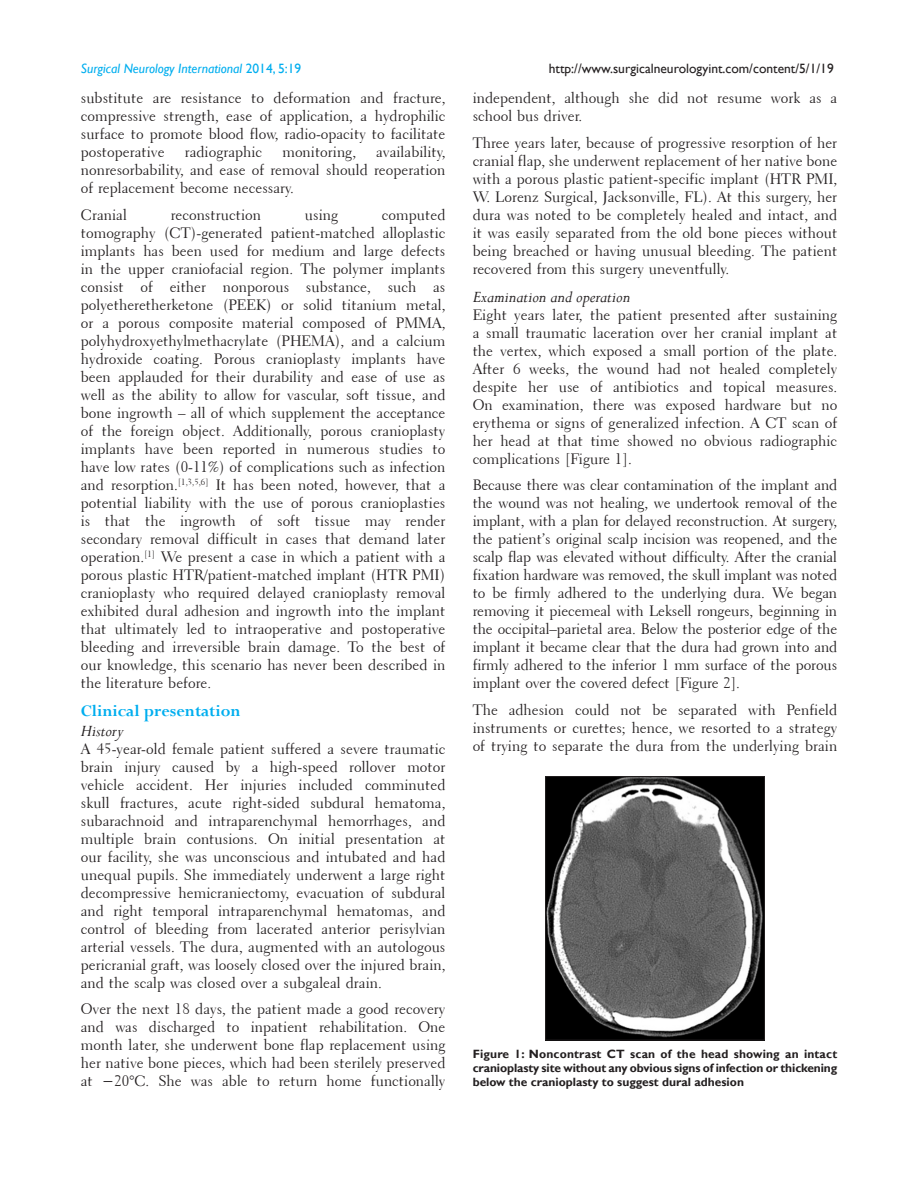
<style>
.page{position:relative;width:918px;height:1188px;background:#fff}
.page>*{position:absolute;margin:0;border:0;box-sizing:border-box;transform-origin:0 0}
.t1{font:italic 18px "Perpetua";color:#231f20}
.t2{font:700 18px "Perpetua";color:#00aeef}
.TX{font:15px/18px "Transitional 521 BT Roman A";color:#231f20;text-align:justify}
.t3{font:13.5px "Gill Sans";color:#231f20}
.t4{font:italic 13.5px "Gill Sans";color:#00aeef}
.FGC{font:700 12px/14.4px "Gill Sans";color:#231f20;text-align:justify}
.s1{font-style:normal}
</style>
<div class="page">
<img style="left:547px;top:778px;width:216px;height:260px">
<div style="left:545px;top:776px;width:220px;height:264px;border:1px solid #231f20"></div>
<p class="t4" style="left:81px;top:61px;width:222px">Surgical Neurology International <span class="s1">2014, 5:19</span></p>
<p class="t3" style="left:549px;top:61px;width:287px">http://www.surgicalneurologyint.com/content/5/1/19</p>
<p class="TX" style="left:81px;top:89px;width:366px">substitute are resistance to deformation and fracture, compressive strength, ease of application, a hydrophilic surface to promote blood flow, radio‑opacity to facilitate postoperative</p>
<p class="TX" style="left:473px;top:89px;width:366px">independent, although she did not resume work as a school bus driver.</p>
<p class="TX" style="left:473px;top:134px;width:366px">Three years later, because of progressive resorption of her cranial flap, she underwent replacement of her native bone with a porous plastic patient‑specific implant (HTR PMI, W. Lorenz Surgical, Jacksonville, FL). At this surgery, her dura was noted to be completely healed and intact, and it was easily separated from the old bone pieces without being breached or having unusual bleeding. The patient recovered from this surgery uneventfully.</p>
<h3 class="t1" style="left:473px;top:285px;width:159px">Examination and operation</h3>
<p class="TX" style="left:473px;top:306px;width:366px">Eight years later, the patient presented after sustaining a small traumatic laceration over her cranial implant at the vertex, which exposed a small portion of the plate.<br>After 6 weeks, the wound had not healed completely despite her use of antibiotics and topical measures.<br>On examination, there was exposed hardware but no erythema or signs of generalized infection. A CT scan of her head at that time showed no obvious radiographic complications [Figure 1].</p>
<p class="TX" style="left:473px;top:476px;width:366px">Because there was clear contamination of the implant and the wound was not healing, we undertook removal of the implant, with a plan for delayed reconstruction. At surgery, the patient’s original scalp incision was reopened, and the scalp flap was elevated without difficulty. After the cranial fixation hardware was removed, the skull implant was noted to be firmly adhered to the underlying dura. We began removing it piecemeal with Leksell rongeurs, beginning in the occipital–parietal area. Below the posterior edge of the implant it became clear that the dura had grown into and firmly adhered to the inferior 1 mm surface of the porous implant over the covered defect [Figure 2].</p>
<p class="TX" style="left:473px;top:701px;width:366px">The adhesion could not be separated with Penfield instruments or curettes; hence, we resorted to a strategy of trying to separate the dura from the underlying brain</p>
<p class="TX" style="left:81px;top:143px;width:366px;text-indent:295px">availability, nonresorbability, and ease of removal should reoperation of replacement become necessary.</p>
<p class="TX" style="left:81px;top:206px;width:48px">Cranial</p>
<p class="TX" style="left:171px;top:206px;width:92px">reconstruction</p>
<p class="TX" style="left:305px;top:206px;width:35px">using</p>
<p class="TX" style="left:185px;top:143px;width:79px">radiographic</p>
<p class="TX" style="left:282px;top:143px;width:75px">monitoring,</p>
<p class="TX" style="left:81px;top:206px;width:366px;text-indent:301px">computed tomography (CT)‑generated patient‑matched alloplastic implants has been used for medium and large defects in the upper craniofacial region. The polymer implants consist of either nonporous substance, such as polyetheretherketone (PEEK) or solid titanium metal, or a porous composite material composed of PMMA, polyhydroxyethylmethacrylate (PHEMA), and a calcium hydroxide coating. Porous cranioplasty implants have been applauded for their durability and ease of use as well as the ability to allow for vascular, soft tissue, and bone ingrowth – all of which supplement the acceptance of the foreign object. Additionally, porous cranioplasty implants have been reported in numerous studies to have low rates (0-11%) of complications such as infection and resorption.<sup>[1,3,5,6]</sup> It has been noted, however, that a potential liability with the use of porous cranioplasties is that the ingrowth of soft tissue may render secondary removal difficult in cases that demand later operation.<sup>[1]</sup> We present a case in which a patient with a porous plastic HTR/patient‑matched implant (HTR PMI) cranioplasty who required delayed cranioplasty removal exhibited dural adhesion and ingrowth into the implant that ultimately led to intraoperative and postoperative bleeding and irreversible brain damage. To the best of our knowledge, this scenario has never been described in the literature before.</p>
<h2 class="t2" style="left:81px;top:700px;width:161px">Clinical presentation</h2>
<h3 class="t1" style="left:81px;top:719px;width:44px">History</h3>
<p class="TX" style="left:81px;top:740px;width:366px">A 45‑year‑old female patient suffered a severe traumatic brain injury caused by a high‑speed rollover motor vehicle accident. Her injuries included comminuted skull fractures, acute right‑sided subdural hematoma, subarachnoid and intraparenchymal hemorrhages, and multiple brain contusions. On initial presentation at our facility, she was unconscious and intubated and had unequal pupils. She immediately underwent a large right decompressive hemicraniectomy, evacuation of subdural and right temporal intraparenchymal hematomas, and control of bleeding from lacerated anterior perisylvian arterial vessels. The dura, augmented with an autologous pericranial graft, was loosely closed over the injured brain, and the scalp was closed over a subgaleal drain.</p>
<p class="TX" style="left:81px;top:1000px;width:366px">Over the next 18 days, the patient made a good recovery and was discharged to inpatient rehabilitation. One month later, she underwent bone flap replacement using her native bone pieces, which had been sterilely preserved at −20°C. She was able to return home functionally</p>
<p class="FGC" style="left:473px;top:1047px;width:366px">Figure 1: Noncontrast CT scan of the head showing an intact cranioplasty site without any obvious signs of infection or thickening below the cranioplasty to suggest dural adhesion</p>
</div>
